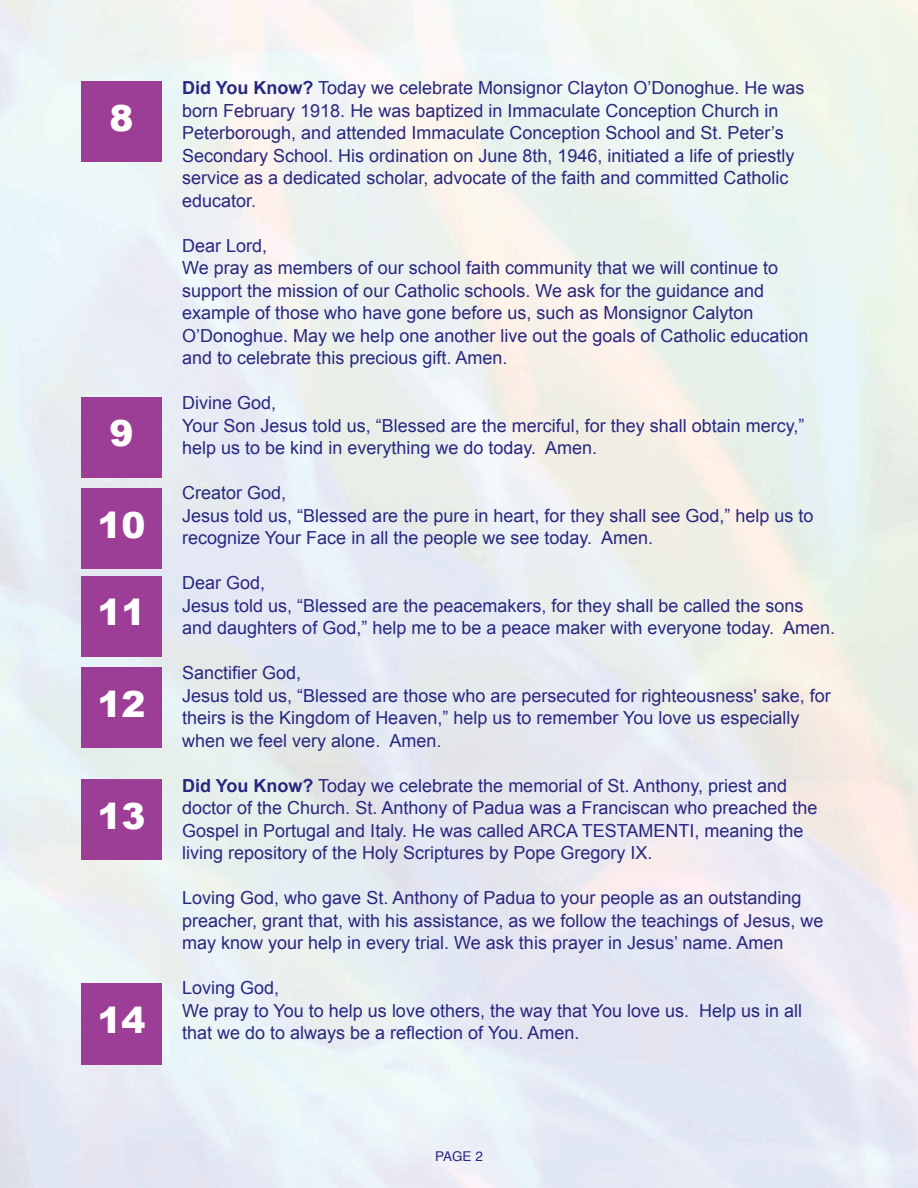
<style>
.page{position:relative;width:918px;height:1188px;background:#fff}
.page>*{position:absolute;margin:0;border:0;box-sizing:border-box;transform-origin:0 0}
.t1{font:900 36px "Arial";color:#fff}
.t2{font:18px/22.5px "Arial";color:#292780}
.t3{font:13.5px "Helvetica";color:#292780}
.s1{font-weight:700}
</style>
<div class="page">
<img style="left:0;top:0;width:918px;height:1188px">
<div style="left:81px;top:81px;width:81px;height:81px;background:#9c3d96"></div>
<div style="left:81px;top:397px;width:81px;height:81px;background:#9c3d96"></div>
<div style="left:81px;top:488px;width:81px;height:81px;background:#9c3d96"></div>
<div style="left:81px;top:576px;width:81px;height:81px;background:#9c3d96"></div>
<div style="left:81px;top:667px;width:81px;height:81px;background:#9c3d96"></div>
<div style="left:81px;top:779px;width:81px;height:81px;background:#9c3d96"></div>
<div style="left:81px;top:983px;width:81px;height:81px;background:#9c3d96"></div>
<h1 class="t1" style="left:109px;top:91px;width:26px">8</h1>
<h1 class="t1" style="left:109px;top:407px;width:26px">9</h1>
<h1 class="t1" style="left:97px;top:498px;width:50px">10</h1>
<h1 class="t1" style="left:97px;top:586px;width:50px">11</h1>
<h1 class="t1" style="left:97px;top:677px;width:50px">12</h1>
<h1 class="t1" style="left:97px;top:789px;width:50px">13</h1>
<h1 class="t1" style="left:97px;top:993px;width:50px">14</h1>
<p class="t2" style="left:182px;top:77px;width:624px"><span class="s1">Did You Know?</span> Today we celebrate Monsignor Clayton O’Donoghue. He was born February 1918. He was baptized in Immaculate Conception Church in Peterborough, and attended Immaculate Conception School and St. Peter’s Secondary School. His ordination on June 8th, 1946, initiated a life of priestly service as a dedicated scholar, advocate of the faith and committed Catholic educator.</p>
<p class="t2" style="left:182px;top:234px;width:628px">Dear Lord,<br>We pray as members of our school faith community that we will continue to support the mission of our Catholic schools. We ask for the guidance and example of those who have gone before us, such as Monsignor Calyton O’Donoghue. May we help one another live out the goals of Catholic education and to celebrate this precious gift. Amen.</p>
<p class="t2" style="left:182px;top:392px;width:624px">Divine God,<br>Your Son Jesus told us, “Blessed are the merciful, for they shall obtain mercy,” help us to be kind in everything we do today. Amen.</p>
<p class="t2" style="left:182px;top:482px;width:633px">Creator God,<br>Jesus told us, “Blessed are the pure in heart, for they shall see God,” help us to recognize Your Face in all the people we see today. Amen.</p>
<p class="t2" style="left:182px;top:572px;width:655px">Dear God,<br>Jesus told us, “Blessed are the peacemakers, for they shall be called the sons and daughters of God,” help me to be a peace maker with everyone today. Amen.</p>
<p class="t2" style="left:182px;top:662px;width:650px">Sanctifier God,<br>Jesus told us, “Blessed are those who are persecuted for righteousness' sake, for theirs is the Kingdom of Heaven,” help us to remember You love us especially when we feel very alone. Amen.</p>
<p class="t2" style="left:182px;top:774px;width:637px"><span class="s1">Did You Know?</span> Today we celebrate the memorial of St. Anthony, priest and doctor of the Church. St. Anthony of Padua was a Franciscan who preached the Gospel in Portugal and Italy. He was called ARCA TESTAMENTI, meaning the living repository of the Holy Scriptures by Pope Gregory IX.</p>
<p class="t2" style="left:182px;top:887px;width:643px">Loving God, who gave St. Anthony of Padua to your people as an outstanding preacher, grant that, with his assistance, as we follow the teachings of Jesus, we may know your help in every trial. We ask this prayer in Jesus’ name. Amen</p>
<p class="t2" style="left:182px;top:977px;width:622px">Loving God,<br>We pray to You to help us love others, the way that You love us. Help us in all that we do to always be a reflection of You. Amen.</p>
<p class="t3" style="left:435px;top:1151px;width:49px">PAGE 2</p>
</div>
